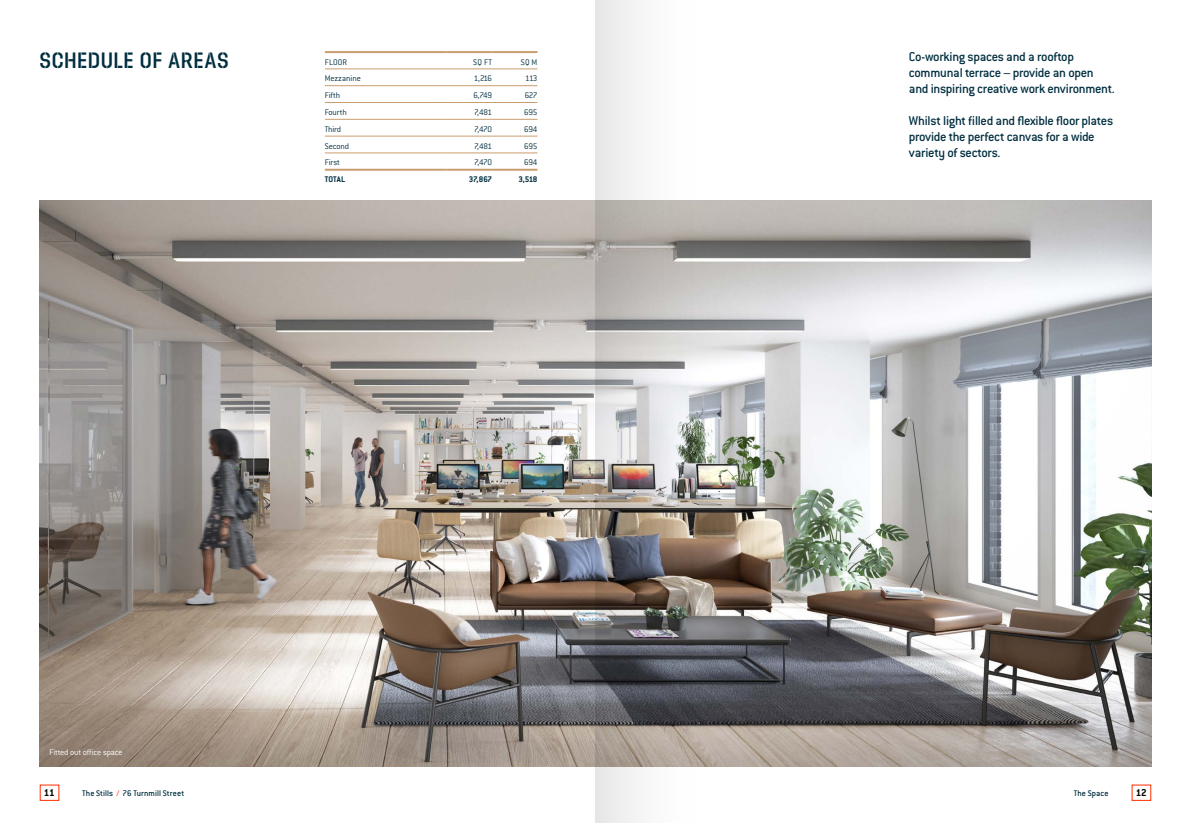
<style>
.page{position:relative;width:1191px;height:823px;background:#fff}
.page>*{position:absolute;margin:0;border:0;box-sizing:border-box;transform-origin:0 0}
.t1{font:22px "Dezen Stencil 02 Condensed 7";letter-spacing:.055em;color:#002e3f}
.t2{font:500 14px/16px "Conduit ITC";letter-spacing:-.02em;color:#002e3f}
.t3{font:700 11px "Conduit ITC";color:#000}
.t4{font:300 9px "Conduit ITC";letter-spacing:-.015em;color:#002e3f}
.t5{font:500 9px "Conduit ITC";letter-spacing:.01em;color:#002e3f}
.t6{font:300 9px "Conduit ITC";letter-spacing:-.015em;color:#fff}
.t7{font:700 9px "Conduit ITC";letter-spacing:-.005em;color:#002e3f}
.s1{color:#ff2d00}
</style>
<div class="page">
<img style="left:40px;top:200px;width:1111px;height:565px">
<hr style="left:325px;top:51px;width:122px;height:2px;background:#c99e6e">
<hr style="left:447px;top:51px;width:45px;height:2px;background:#c99e6e">
<hr style="left:492px;top:51px;width:45px;height:2px;background:#c99e6e">
<hr style="left:325px;top:69px;width:122px;height:1px;background:#c99e6e">
<hr style="left:447px;top:69px;width:45px;height:1px;background:#c99e6e">
<hr style="left:492px;top:69px;width:45px;height:1px;background:#c99e6e">
<hr style="left:325px;top:85px;width:122px;height:1px;background:#c99e6e">
<hr style="left:447px;top:85px;width:45px;height:1px;background:#c99e6e">
<hr style="left:492px;top:85px;width:45px;height:1px;background:#c99e6e">
<hr style="left:325px;top:102px;width:122px;height:1px;background:#c99e6e">
<hr style="left:447px;top:102px;width:45px;height:1px;background:#c99e6e">
<hr style="left:492px;top:102px;width:45px;height:1px;background:#c99e6e">
<hr style="left:325px;top:119px;width:122px;height:1px;background:#c99e6e">
<hr style="left:447px;top:119px;width:45px;height:1px;background:#c99e6e">
<hr style="left:492px;top:119px;width:45px;height:1px;background:#c99e6e">
<hr style="left:325px;top:136px;width:122px;height:1px;background:#c99e6e">
<hr style="left:447px;top:136px;width:45px;height:1px;background:#c99e6e">
<hr style="left:492px;top:136px;width:45px;height:1px;background:#c99e6e">
<hr style="left:325px;top:153px;width:122px;height:1px;background:#c99e6e">
<hr style="left:447px;top:153px;width:45px;height:1px;background:#c99e6e">
<hr style="left:492px;top:153px;width:45px;height:1px;background:#c99e6e">
<hr style="left:325px;top:169px;width:122px;height:2px;background:#c99e6e">
<hr style="left:447px;top:169px;width:45px;height:2px;background:#c99e6e">
<hr style="left:492px;top:169px;width:45px;height:2px;background:#c99e6e">
<svg style="left:595px;top:0;width:100px;height:822px"></svg>
<h1 class="t1" style="left:40px;top:48px;width:190px">SCHEDULE OF AREAS</h1>
<p class="t2" style="left:909px;top:49px;width:207px">Co-working spaces and a rooftop communal terrace – provide an open and inspiring creative work environment.</p>
<p class="t2" style="left:909px;top:113px;width:206px">Whilst light filled and flexible floor plates provide the perfect canvas for a wide variety of sectors.</p>
<p class="t4" style="left:325px;top:57px;width:24px">FLOOR</p>
<p class="t4" style="left:473px;top:57px;width:20px">SQ FT</p>
<p class="t4" style="left:521px;top:57px;width:18px">SQ M</p>
<p class="t4" style="left:325px;top:74px;width:37px">Mezzanine</p>
<p class="t4" style="left:474px;top:74px;width:20px">1,216</p>
<p class="t4" style="left:525px;top:74px;width:14px">113</p>
<p class="t4" style="left:325px;top:90px;width:17px">Fifth</p>
<p class="t4" style="left:473px;top:90px;width:20px">6,749</p>
<p class="t4" style="left:525px;top:90px;width:14px">627</p>
<p class="t4" style="left:325px;top:107px;width:23px">Fourth</p>
<p class="t4" style="left:474px;top:107px;width:20px">7,481</p>
<p class="t4" style="left:524px;top:107px;width:15px">695</p>
<p class="t4" style="left:325px;top:124px;width:18px">Third</p>
<p class="t4" style="left:474px;top:124px;width:19px">7,470</p>
<p class="t4" style="left:524px;top:124px;width:15px">694</p>
<p class="t4" style="left:325px;top:141px;width:26px">Second</p>
<p class="t4" style="left:474px;top:141px;width:20px">7,481</p>
<p class="t4" style="left:524px;top:141px;width:15px">695</p>
<p class="t4" style="left:325px;top:158px;width:17px">First</p>
<p class="t4" style="left:474px;top:158px;width:19px">7,470</p>
<p class="t4" style="left:524px;top:158px;width:15px">694</p>
<p class="t7" style="left:325px;top:174px;width:22px">TOTAL</p>
<p class="t7" style="left:469px;top:174px;width:25px">37,867</p>
<p class="t7" style="left:518px;top:174px;width:21px">3,518</p>
<p class="t6" style="left:49px;top:746px;width:75px">Fitted out office space</p>
<p class="t3" style="left:44px;top:785px;width:12px">11</p>
<p class="t5" style="left:82px;top:787px;width:104px">The Stills <span class="s1">/</span> 76 Turnmill Street</p>
<p class="t5" style="left:1073px;top:787px;width:37px">The Space</p>
<p class="t3" style="left:1135px;top:785px;width:13px">12</p>
</div>
